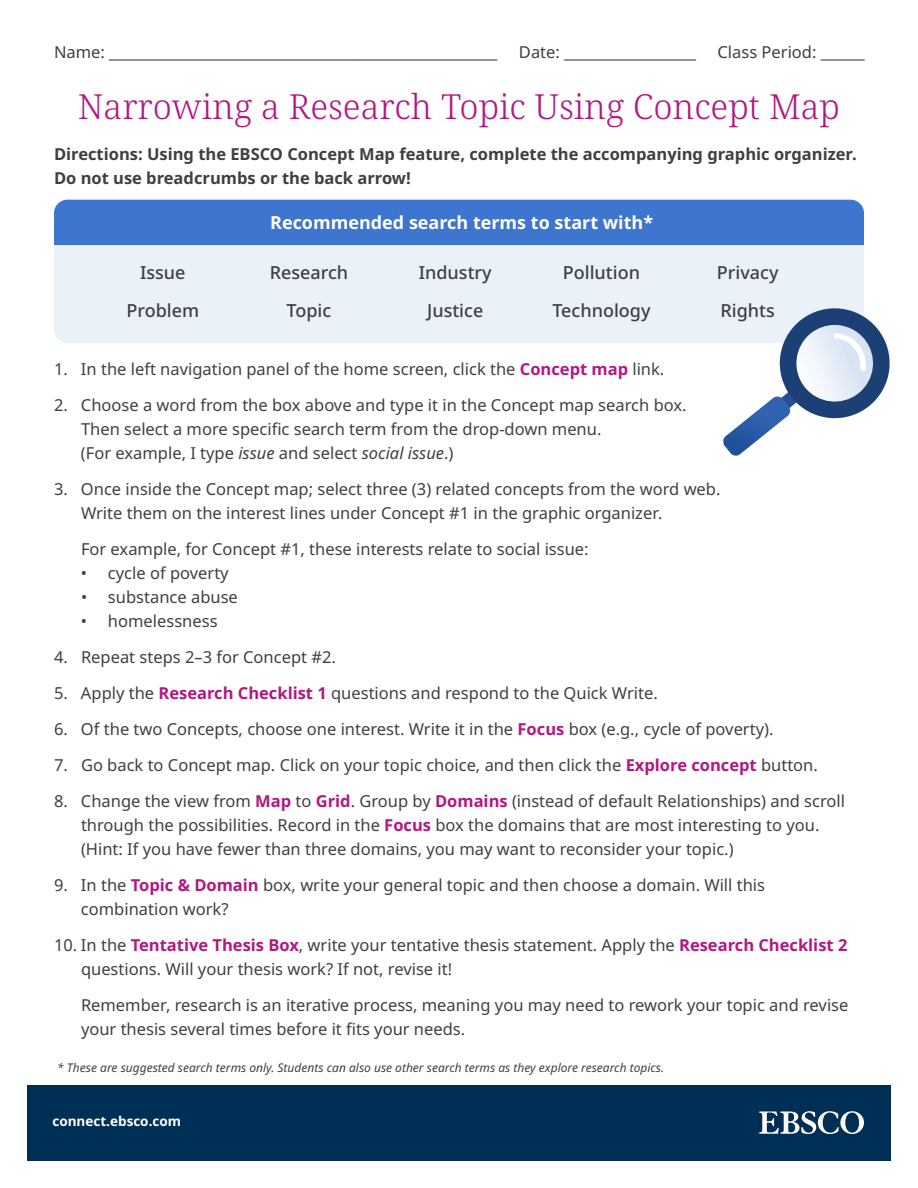
<style>
.page{position:relative;width:918px;height:1188px;background:#fff}
.page>*{position:absolute;margin:0;border:0;box-sizing:border-box;transform-origin:0 0}
.t1{font:300 34.5px "Noto Serif";color:#b31781}
.t2{font:500 18px/37.5px "Noto Sans";color:#3d3f42;text-align:center}
.t3{font:700 18px "Noto Sans";color:#fff}
.t4{font:16.5px/24px "Noto Sans";color:#3d3f42}
.t5{font:700 16.5px/24px "Noto Sans";color:#3d3f42}
.t6{font:700 13.5px "Noto Sans";color:#fff}
.t7{font:italic 12px "Noto Sans";color:#3d3f42}
.s1{font-weight:700;color:#b31781}
.s2{font-style:italic}
</style>
<div class="page">
<div style="left:54px;top:245px;width:810px;height:98px;background:#eaf1f9"></div>
<div style="left:54px;top:200px;width:810px;height:45px;background:#3e75ce"></div>
<div style="left:27px;top:1085px;width:864px;height:76px;background:#002f56"></div>
<svg style="left:759px;top:1111px;width:105px;height:23px"></svg>
<svg style="left:723px;top:301px;width:167px;height:155px"></svg>
<p class="t4" style="left:54px;top:41px;width:445px">Name: _____________________________________________________</p>
<p class="t4" style="left:519px;top:41px;width:179px">Date: __________________</p>
<p class="t4" style="left:718px;top:41px;width:149px">Class Period: ______</p>
<h1 class="t1" style="left:78px;top:84px;width:764px">Narrowing a Research Topic Using Concept Map</h1>
<p class="t5" style="left:54px;top:142px;width:804px">Directions: Using the EBSCO Concept Map feature, complete the accompanying graphic organizer.<br>Do not use breadcrumbs or the back arrow!</p>
<p class="t3" style="left:270px;top:210px;width:385px">Recommended search terms to start with*</p>
<p class="t2" style="left:126px;top:254px;width:74px">Issue<br>Problem</p>
<p class="t2" style="left:270px;top:254px;width:80px">Research<br>Topic</p>
<p class="t2" style="left:419px;top:254px;width:74px">Industry<br>Justice</p>
<p class="t2" style="left:552px;top:254px;width:100px">Pollution<br>Technology</p>
<p class="t2" style="left:717px;top:254px;width:63px;text-align:left">Privacy<br>Rights</p>
<p class="t4" style="left:54px;top:358px;width:612px">1. In the left navigation panel of the home screen, click the <span class="s1">Concept map</span> link.</p>
<p class="t4" style="left:81px;top:394px;width:607px;text-indent:-27px">2. Choose a word from the box above and type it in the Concept map search box.<br>Then select a more specific search term from the drop-down menu.<br>(For example, I type <span class="s2">issue</span> and select <span class="s2">social issue</span>.)</p>
<p class="t4" style="left:81px;top:478px;width:641px;text-indent:-27px">3. Once inside the Concept map; select three (3) related concepts from the word web.<br>Write them on the interest lines under Concept #1 in the graphic organizer.</p>
<p class="t4" style="left:81px;top:538px;width:509px">For example, for Concept #1, these interests relate to social issue:</p>
<p class="t4" style="left:81px;top:562px;width:149px">• cycle of poverty</p>
<p class="t4" style="left:81px;top:586px;width:158px">• substance abuse</p>
<p class="t4" style="left:81px;top:610px;width:138px">• homelessness</p>
<p class="t4" style="left:54px;top:646px;width:283px">4. Repeat steps 2–3 for Concept #2.</p>
<p class="t4" style="left:54px;top:682px;width:605px">5. Apply the <span class="s1">Research Checklist 1</span> questions and respond to the Quick Write.</p>
<p class="t4" style="left:54px;top:718px;width:721px">6. Of the two Concepts, choose one interest. Write it in the <span class="s1">Focus</span> box (e.g., cycle of poverty).</p>
<p class="t4" style="left:54px;top:754px;width:765px">7. Go back to Concept map. Click on your topic choice, and then click the <span class="s1">Explore concept</span> button.</p>
<p class="t4" style="left:81px;top:790px;width:766px;text-indent:-27px">8. Change the view from <span class="s1">Map</span> to <span class="s1">Grid</span>. Group by <span class="s1">Domains</span> (instead of default Relationships) and scroll through the possibilities. Record in the <span class="s1">Focus</span> box the domains that are most interesting to you. (Hint: If you have fewer than three domains, you may want to reconsider your topic.)</p>
<p class="t4" style="left:81px;top:874px;width:686px;text-indent:-27px">9. In the <span class="s1">Topic &amp; Domain</span> box, write your general topic and then choose a domain. Will this combination work?</p>
<p class="t4" style="left:81px;top:934px;width:768px;text-indent:-27px">10. In the <span class="s1">Tentative Thesis Box</span>, write your tentative thesis statement. Apply the <span class="s1">Research Checklist 2 </span>questions. Will your thesis work? If not, revise it!</p>
<p class="t4" style="left:81px;top:994px;width:769px">Remember, research is an iterative process, meaning you may need to rework your topic and revise your thesis several times before it fits your needs.</p>
<p class="t7" style="left:57px;top:1059px;width:608px">* These are suggested search terms only. Students can also use other search terms as they explore research topics.</p>
<p class="t6" style="left:52px;top:1111px;width:130px">connect.ebsco.com</p>
</div>
